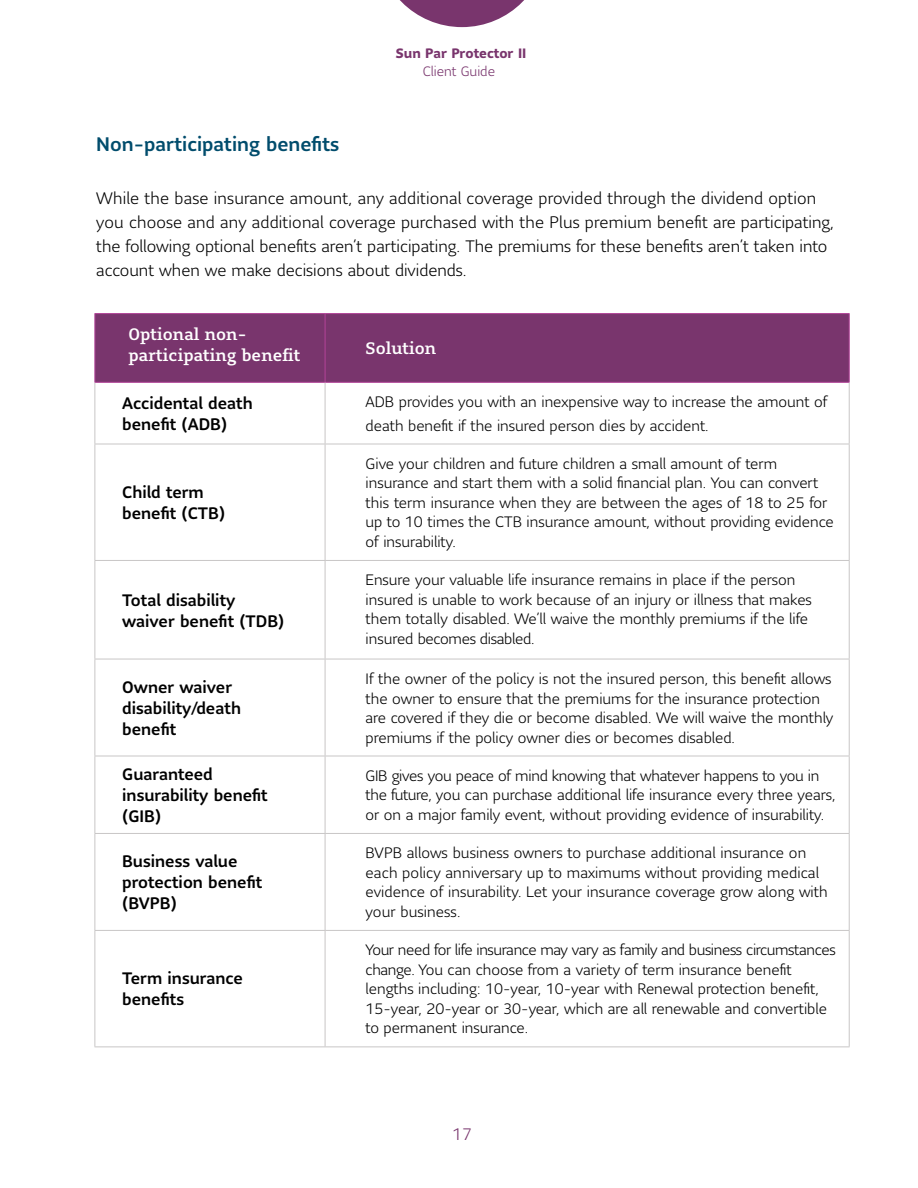
<style>
.page{position:relative;width:918px;height:1188px;background:#fff}
.page>*{position:absolute;margin:0;border:0;box-sizing:border-box;transform-origin:0 0}
.t1{font:500 19.5px "Sun Life Sans";color:#004c6c}
.t2{font:300 16.5px/24px "Sun Life Sans";color:#000}
.t3{font:500 16.5px/21px "Sun Life Sans";color:#000}
.t4{font:500 16.5px/21px "Sun Life Serif";color:#fff}
.t5{font:300 16.5px "Sun Life Sans";color:#79356d}
.t6{font:300 15px/19.5px "Sun Life Sans";color:#000}
.t7{font:700 13.5px "Sun Life Sans";color:#79356d}
.t8{font:300 13.5px "Sun Life Sans";color:#79356d}
</style>
<div class="page">
<svg style="left:400px;top:0;width:124px;height:27px"></svg>
<div style="left:95px;top:314px;width:754px;height:68px;background:#79356d"></div>
<hr style="left:94px;top:313px;width:231px;height:1px;background:#b24398">
<hr style="left:94px;top:314px;width:1px;height:68px;background:#b24398">
<hr style="left:325px;top:313px;width:525px;height:1px;background:#b24398">
<hr style="left:325px;top:314px;width:1px;height:68px;background:#b24398">
<hr style="left:849px;top:314px;width:1px;height:68px;background:#b24398">
<hr style="left:94px;top:382px;width:231px;height:1px;background:#b24398">
<hr style="left:325px;top:382px;width:525px;height:1px;background:#b24398">
<hr style="left:94px;top:383px;width:1px;height:61px;background:#c8c6c6">
<hr style="left:325px;top:383px;width:1px;height:61px;background:#c8c6c6">
<hr style="left:849px;top:383px;width:1px;height:61px;background:#c8c6c6">
<hr style="left:94px;top:444px;width:231px;height:1px;background:#c8c6c6">
<hr style="left:94px;top:444px;width:1px;height:116px;background:#c8c6c6">
<hr style="left:325px;top:444px;width:525px;height:1px;background:#c8c6c6">
<hr style="left:325px;top:444px;width:1px;height:116px;background:#c8c6c6">
<hr style="left:849px;top:444px;width:1px;height:116px;background:#c8c6c6">
<hr style="left:94px;top:560px;width:231px;height:1px;background:#c8c6c6">
<hr style="left:94px;top:561px;width:1px;height:98px;background:#c8c6c6">
<hr style="left:325px;top:560px;width:525px;height:1px;background:#c8c6c6">
<hr style="left:325px;top:561px;width:1px;height:98px;background:#c8c6c6">
<hr style="left:849px;top:561px;width:1px;height:98px;background:#c8c6c6">
<hr style="left:94px;top:659px;width:231px;height:1px;background:#c8c6c6">
<hr style="left:94px;top:659px;width:1px;height:97px;background:#c8c6c6">
<hr style="left:325px;top:659px;width:525px;height:1px;background:#c8c6c6">
<hr style="left:325px;top:659px;width:1px;height:97px;background:#c8c6c6">
<hr style="left:849px;top:659px;width:1px;height:97px;background:#c8c6c6">
<hr style="left:94px;top:756px;width:231px;height:1px;background:#c8c6c6">
<hr style="left:94px;top:756px;width:1px;height:77px;background:#c8c6c6">
<hr style="left:325px;top:756px;width:525px;height:1px;background:#c8c6c6">
<hr style="left:325px;top:756px;width:1px;height:77px;background:#c8c6c6">
<hr style="left:849px;top:756px;width:1px;height:77px;background:#c8c6c6">
<hr style="left:94px;top:833px;width:231px;height:1px;background:#c8c6c6">
<hr style="left:94px;top:834px;width:1px;height:96px;background:#c8c6c6">
<hr style="left:325px;top:833px;width:525px;height:1px;background:#c8c6c6">
<hr style="left:325px;top:834px;width:1px;height:96px;background:#c8c6c6">
<hr style="left:849px;top:834px;width:1px;height:96px;background:#c8c6c6">
<hr style="left:94px;top:930px;width:231px;height:1px;background:#c8c6c6">
<hr style="left:94px;top:931px;width:1px;height:116px;background:#c8c6c6">
<hr style="left:325px;top:930px;width:525px;height:1px;background:#c8c6c6">
<hr style="left:325px;top:931px;width:1px;height:116px;background:#c8c6c6">
<hr style="left:849px;top:931px;width:1px;height:116px;background:#c8c6c6">
<hr style="left:94px;top:1047px;width:231px;height:1px;background:#c8c6c6">
<hr style="left:325px;top:1047px;width:525px;height:1px;background:#c8c6c6">
<p class="t7" style="left:396px;top:44px;width:132px">Sun Par Protector II</p>
<p class="t8" style="left:423px;top:62px;width:74px">Client Guide</p>
<h1 class="t1" style="left:96px;top:131px;width:245px">Non-participating benefits</h1>
<p class="t2" style="left:96px;top:186px;width:739px">While the base insurance amount, any additional coverage provided through the dividend option you choose and any additional coverage purchased with the Plus premium benefit are participating, the following optional benefits aren’t participating. The premiums for these benefits aren’t taken into account when we make decisions about dividends.</p>
<p class="t4" style="left:129px;top:323px;width:173px">Optional non&shy;participating benefit</p>
<p class="t4" style="left:366px;top:338px;width:72px">Solution</p>
<p class="t3" style="left:122px;top:392px;width:132px">Accidental death benefit (ADB)</p>
<p class="t6" style="left:366px;top:390px;width:464px;line-height:23.2px">ADB provides you with an inexpensive way to increase the amount of death benefit if the insured person dies by accident.</p>
<p class="t3" style="left:122px;top:481px;width:104px">Child term benefit (CTB)</p>
<p class="t3" style="left:122px;top:589px;width:164px">Total disability waiver benefit (TDB)</p>
<p class="t6" style="left:366px;top:454px;width:470px">Give your children and future children a small amount of term insurance and start them with a solid financial plan. You can convert this term insurance when they are between the ages of 18 to 25 for up to 10 times the CTB insurance amount, without providing evidence of insurability.</p>
<p class="t6" style="left:366px;top:570px;width:448px">Ensure your valuable life insurance remains in place if the person insured is unable to work because of an injury or illness that makes them totally disabled. We’ll waive the monthly premiums if the life insured becomes disabled.</p>
<p class="t3" style="left:122px;top:676px;width:120px">Owner waiver disability/death benefit</p>
<p class="t6" style="left:366px;top:669px;width:469px">If the owner of the policy is not the insured person, this benefit allows the owner to ensure that the premiums for the insurance protection are covered if they die or become disabled. We will waive the monthly premiums if the policy owner dies or becomes disabled.</p>
<p class="t3" style="left:122px;top:763px;width:147px">Guaranteed insurability benefit (GIB)</p>
<p class="t6" style="left:366px;top:766px;width:472px">GIB gives you peace of mind knowing that whatever happens to you in the future, you can purchase additional life insurance every three years, or on a major family event, without providing evidence of insurability.</p>
<p class="t3" style="left:122px;top:851px;width:142px">Business value protection benefit (BVPB)</p>
<p class="t6" style="left:366px;top:843px;width:464px">BVPB allows business owners to purchase additional insurance on each policy anniversary up to maximums without providing medical evidence of insurability. Let your insurance coverage grow along with your business.</p>
<p class="t3" style="left:122px;top:968px;width:122px">Term insurance benefits</p>
<p class="t6" style="left:366px;top:940px;width:472px">Your need for life insurance may vary as family and business circumstances change. You can choose from a variety of term insurance benefit lengths including: 10-year, 10-year with Renewal protection benefit, 15-year, 20-year or 30-year, which are all renewable and convertible to permanent insurance.</p>
<p class="t5" style="left:452px;top:1123px;width:21px">17</p>
</div>
